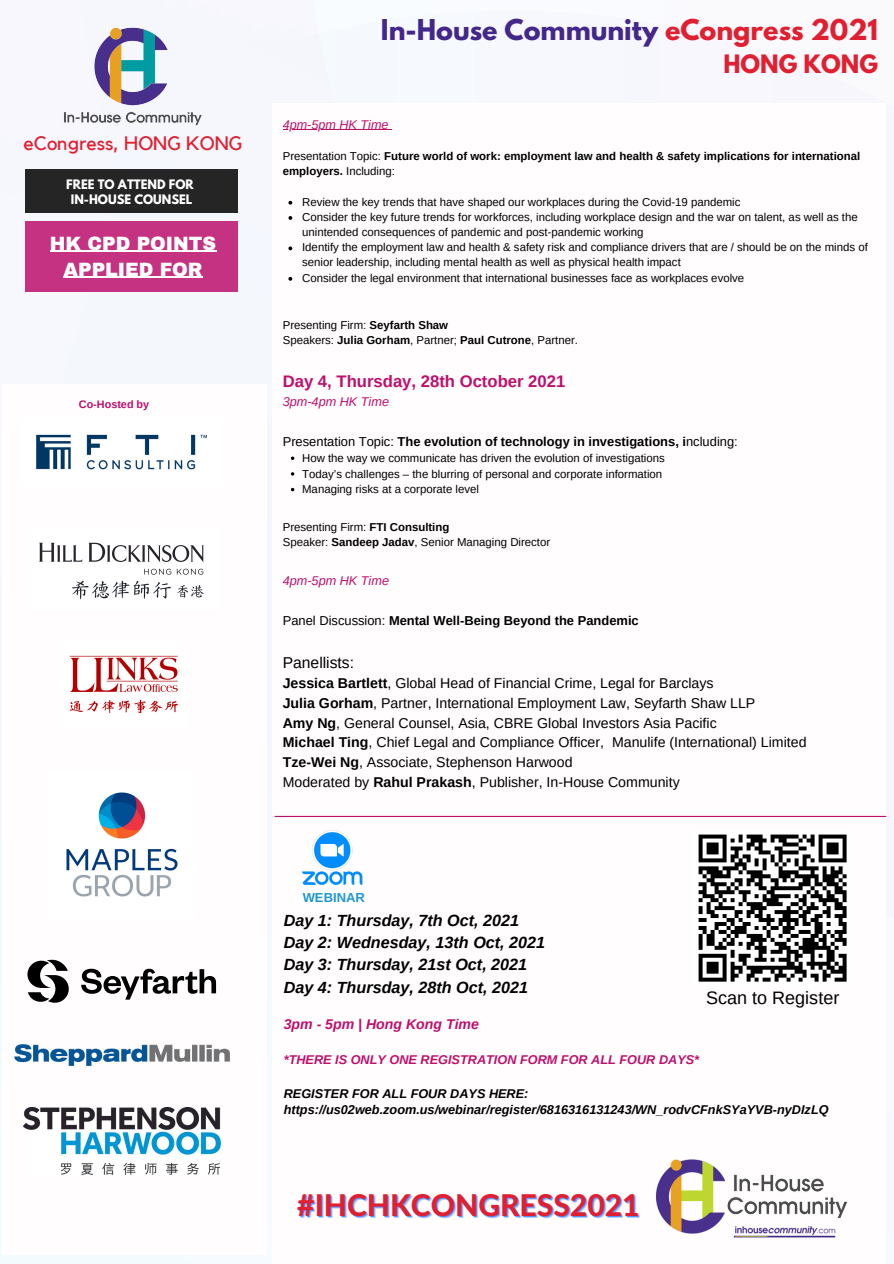
<style>
.page{position:relative;width:894px;height:1264px;background:#fff}
.page>*{position:absolute;margin:0;border:0;box-sizing:border-box;transform-origin:0 0}
.t1{font:800 30px "Lato Latin";color:#e02031}
.t2{font:700 25.5px "League Spartan";color:#43278a}
.t3{font:700 22.5px "League Spartan";color:#e02031}
.t4{font:19.35px "Kollektif";color:#e02031}
.t5{font:900 18.9px "Archivo";color:#fff}
.t6{font:18px "Arimo";color:#000}
.t7{font:700 16.65px "Arimo";color:#bd0f6c}
.t8{font:italic 700 16.2px "Arimo";color:#000}
.t9{font:15.6px "Arimo";color:#000}
.t10{font:14.1px "Arimo";color:#000}
.t11{font:italic 700 14.1px "Arimo";color:#bd0f6c}
.t12{font:700 13.05px "Arimo";color:#2097d0}
.t13{font:700 12.9px "Arimo";color:#000}
.t14{font:italic 700 12.75px "Arimo";color:#000}
.t15{font:italic 700 12.75px "Arimo";color:#bd0f6c}
.t16{font:italic 12.6px "Arimo";color:#bd0f6c}
.t17{font:700 11.55px "League Spartan";color:#fff}
.t18{font:11.4px/15.1px "Arimo";color:#000}
.t19{font:700 11.4px/15.1px "Arimo";color:#000}
.t20{font:700 10.8px "Arimo";color:#bd0f6c}
.s1{color:#e02031}
.s2{font-weight:400}
.s3{font-weight:700}
</style>
<div class="page">
<div style="left:0;top:101px;width:887px;height:1162px;background:#f5f8fd"></div>
<div style="left:2px;top:383px;width:265px;height:871px;background:#fffdfd"></div>
<img style="left:36px;top:434px;width:171px;height:36px">
<img style="left:14px;top:1044px;width:215px;height:21px">
<img style="left:23px;top:1107px;width:197px;height:67px">
<svg style="left:27px;top:959px;width:189px;height:43px"></svg>
<img style="left:39px;top:542px;width:165px;height:58px">
<img style="left:66px;top:792px;width:112px;height:105px">
<div style="left:272px;top:103px;width:613px;height:1160px;background:#fffdfd"></div>
<div style="left:25px;top:169px;width:213px;height:44px;background:#252526"></div>
<div style="left:25px;top:221px;width:213px;height:71px;background:#c53282"></div>
<img style="left:47px;top:27px;width:172px;height:99px">
<img style="left:302px;top:830px;width:61px;height:55px">
<img style="left:698px;top:834px;width:149px;height:148px">
<img style="left:656px;top:1159px;width:191px;height:79px">
<img style="left:69px;top:655px;width:109px;height:58px">
<hr style="left:50px;top:251px;width:166px;height:1px;background:#fff">
<hr style="left:63px;top:277px;width:139px;height:1px;background:#fff">
<svg style="left:291px;top:456px;width:3px;height:4px"></svg>
<svg style="left:288px;top:201px;width:4px;height:4px"></svg>
<svg style="left:288px;top:216px;width:4px;height:4px"></svg>
<svg style="left:288px;top:246px;width:4px;height:4px"></svg>
<svg style="left:288px;top:277px;width:4px;height:4px"></svg>
<hr style="left:283px;top:129px;width:105px;height:1px;background:#bd0f6c">
<hr style="left:275px;top:815px;width:610px;height:2px;background:#bd0f6c">
<p class="t4" style="left:23px;top:134px;width:220px">eCongress, HONG KONG</p>
<p class="t17" style="left:66px;top:178px;width:129px">FREE TO ATTEND FOR</p>
<p class="t17" style="left:71px;top:194px;width:123px">IN-HOUSE COUNSEL</p>
<p class="t5" style="left:50px;top:233px;width:168px">HK CPD POINTS</p>
<p class="t5" style="left:63px;top:259px;width:141px">APPLIED FOR</p>
<p class="t20" style="left:79px;top:398px;width:72px">Co-Hosted by</p>
<p class="t2" style="left:381px;top:17px;width:498px">In-House Community <span class="s1">eCongress 2021</span></p>
<p class="t3" style="left:723px;top:53px;width:156px">HONG KONG</p>
<p class="t16" style="left:283px;top:117px;width:107px">4pm-5pm HK Time</p>
<p class="t19" style="left:283px;top:148px;width:579px"><span class="s2">Presentation Topic:</span> Future world of work: employment law and health &amp; safety implications for international employers. <span class="s2">Including:</span></p>
<p class="t18" style="left:302px;top:194px;width:440px">Review the key trends that have shaped our workplaces during the Covid-19 pandemic</p>
<p class="t18" style="left:302px;top:209px;width:557px">Consider the key future trends for workforces, including workplace design and the war on talent, as well as the unintended consequences of pandemic and post-pandemic working</p>
<p class="t18" style="left:302px;top:240px;width:567px">Identify the employment law and health &amp; safety risk and compliance drivers that are / should be on the minds of senior leadership, including mental health as well as physical health impact</p>
<p class="t18" style="left:302px;top:270px;width:443px">Consider the legal environment that international businesses face as workplaces evolve</p>
<p class="t18" style="left:283px;top:317px;width:167px">Presenting Firm: <span class="s3">Seyfarth Shaw</span></p>
<p class="t18" style="left:283px;top:333px;width:297px">Speakers: <span class="s3">Julia Gorham</span>, Partner; <span class="s3">Paul Cutrone</span>, Partner.</p>
<p class="t7" style="left:283px;top:372px;width:284px">Day 4, Thursday, 28th October 2021</p>
<p class="t16" style="left:283px;top:395px;width:108px">3pm-4pm HK Time</p>
<p class="t13" style="left:283px;top:434px;width:456px"><span class="s2">Presentation Topic:</span> The evolution of technology in investigations, i<span class="s2">ncluding:</span></p>
<p class="t18" style="left:302px;top:450px;width:364px">How the way we communicate has driven the evolution of investigations</p>
<p class="t18" style="left:302px;top:466px;width:361px">Today’s challenges – the blurring of personal and corporate information</p>
<p class="t18" style="left:302px;top:482px;width:178px">Managing risks at a corporate level</p>
<p class="t18" style="left:283px;top:519px;width:168px">Presenting Firm: <span class="s3">FTI Consulting</span></p>
<p class="t18" style="left:283px;top:535px;width:269px">Speaker: <span class="s3">Sandeep Jadav</span>, Senior Managing Director</p>
<p class="t16" style="left:283px;top:574px;width:108px">4pm-5pm HK Time</p>
<p class="t13" style="left:283px;top:613px;width:357px"><span class="s2">Panel Discussion:</span> Mental Well-Being Beyond the Pandemic</p>
<p class="t9" style="left:283px;top:653px;width:73px">Panellists:</p>
<p class="t10" style="left:283px;top:675px;width:432px"><span class="s3">Jessica Bartlett</span>, Global Head of Financial Crime, Legal for Barclays</p>
<p class="t10" style="left:283px;top:695px;width:474px"><span class="s3">Julia Gorham</span>, Partner, International Employment Law, Seyfarth Shaw LLP</p>
<p class="t10" style="left:283px;top:714px;width:435px"><span class="s3">Amy Ng</span>, General Counsel, Asia, CBRE Global Investors Asia Pacific</p>
<p class="t10" style="left:283px;top:734px;width:525px"><span class="s3">Michael Ting</span>, Chief Legal and Compliance Officer, Manulife (International) Limited</p>
<p class="t10" style="left:283px;top:754px;width:291px"><span class="s3">Tze-Wei Ng</span>, Associate, Stephenson Harwood</p>
<p class="t10" style="left:283px;top:774px;width:398px">Moderated by <span class="s3">Rahul Prakash</span>, Publisher, In-House Community</p>
<p class="t12" style="left:302px;top:889px;width:64px">WEBINAR</p>
<p class="t8" style="left:283px;top:911px;width:237px">Day 1: Thursday, 7th Oct, 2021</p>
<p class="t8" style="left:283px;top:933px;width:263px">Day 2: Wednesday, 13th Oct, 2021</p>
<p class="t8" style="left:283px;top:955px;width:245px">Day 3: Thursday, 21st Oct, 2021</p>
<p class="t8" style="left:283px;top:978px;width:246px">Day 4: Thursday, 28th Oct, 2021</p>
<p class="t11" style="left:283px;top:1015px;width:197px">3pm - 5pm | Hong Kong Time</p>
<p class="t15" style="left:283px;top:1052px;width:417px">*THERE IS ONLY ONE REGISTRATION FORM FOR ALL FOUR DAYS*</p>
<p class="t14" style="left:283px;top:1085px;width:246px">REGISTER FOR ALL FOUR DAYS HERE:</p>
<p class="t14" style="left:283px;top:1102px;width:546px">https://us02web.zoom.us/webinar/register/6816316131243/WN_rodvCFnkSYaYVB-nyDIzLQ</p>
<p class="t6" style="left:706px;top:987px;width:135px">Scan to Register</p>
<p class="t1" style="left:297px;top:1192px;width:344px">#IHCHKCONGRESS2021</p>
</div>
